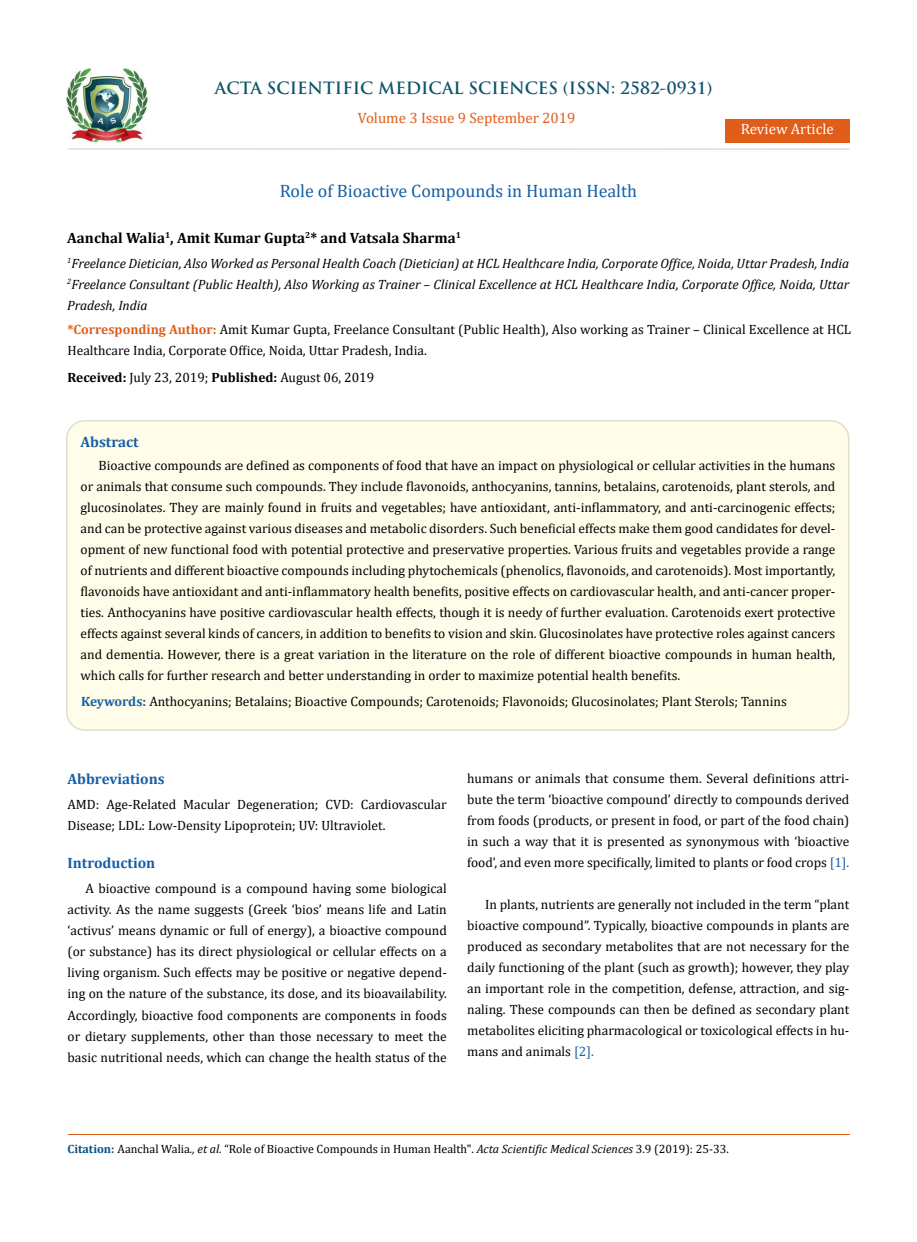
<style>
.page{position:relative;width:917px;height:1242px;background:#fff}
.page>*{position:absolute;margin:0;border:0;box-sizing:border-box;transform-origin:0 0}
.t1{font:18px "Cambria";color:#1560a6}
.t2{font:700 16.5px "Trajan Pro";color:#0e546a}
.t3{font:700 15px "Cambria";color:#000}
.t4{font:700 15px "Cambria";color:#1560a6}
.t5{font:15px "Cambria";color:#e05d1a}
.t6{font:15px "Cambria";color:#fff}
.t7{font:13.5px/21px "Cambria";color:#000;text-align:justify}
.t8{font:italic 13.5px/21px "Cambria";color:#000;text-align:justify}
.t9{font:12px "Cambria";color:#000}
.s1{font-weight:700;color:#e05d1a}
.s2{font-weight:700}
.s3{font-weight:700;color:#1560a6}
.s4{color:#1560a6}
.s5{font-weight:700;color:#035089}
.s6{font-style:italic}
</style>
<div class="page">
<img style="left:67px;top:68px;width:80px;height:74px">
<div style="left:725px;top:119px;width:124px;height:23px;background:#e05d1a"></div>
<div style="left:67px;top:421px;width:781px;height:309px;background:#fffde9;border-radius:18px"></div>
<div style="left:66px;top:420px;width:783px;height:311px;border:2px solid #e0dfcd;border-radius:18px"></div>
<hr style="left:67px;top:148px;width:782px;height:2px;background:#e0dfcd">
<hr style="left:68px;top:1134px;width:781px;height:1px;background:#e05d1a">
<p class="t2" style="left:215px;top:77px;width:499px">ACTA SCIENTIFIC MEDICAL SCIENCES (ISSN: 2582-0931)</p>
<p class="t5" style="left:358px;top:109px;width:219px">Volume 3 Issue 9 September 2019</p>
<p class="t6" style="left:740px;top:120px;width:94px">Review Article</p>
<h1 class="t1" style="left:280px;top:180px;width:359px">Role of Bioactive Compounds in Human Health</h1>
<p class="t3" style="left:67px;top:227px;width:395px">Aanchal Walia<sup>1</sup>, Amit Kumar Gupta<sup>2</sup>* and Vatsala Sharma<sup>1</sup></p>
<p class="t8" style="left:67px;top:252px;width:783px"><sup>1</sup>Freelance Dietician, Also Worked as Personal Health Coach (Dietician) at HCL Healthcare India, Corporate Office, Noida, Uttar Pradesh, India <sup>2</sup>Freelance Consultant (Public Health), Also Working as Trainer – Clinical Excellence at HCL Healthcare India, Corporate Office, Noida, Uttar Pradesh, India</p>
<p class="t7" style="left:67px;top:319px;width:785px"><span class="s1">*Corresponding Author:</span> Amit Kumar Gupta, Freelance Consultant (Public Health), Also working as Trainer – Clinical Excellence at HCL<br>Healthcare India, Corporate Office, Noida, Uttar Pradesh, India.</p>
<p class="t7" style="left:67px;top:367px;width:308px"><span class="s2">Received:</span> July 23, 2019; <span class="s2">Published:</span> August 06, 2019</p>
<p class="t4" style="left:81px;top:432px;width:60px">Abstract</p>
<p class="t7" style="left:81px;top:455px;width:756px;text-indent:18px">Bioactive compounds are defined as components of food that have an impact on physiological or cellular activities in the humans or animals that consume such compounds. They include flavonoids, anthocyanins, tannins, betalains, carotenoids, plant sterols, and glucosinolates. They are mainly found in fruits and vegetables; have antioxidant, anti-inflammatory, and anti-carcinogenic effects; and can be protective against various diseases and metabolic disorders. Such beneficial effects make them good candidates for devel&shy;opment of new functional food with potential protective and preservative properties. Various fruits and vegetables provide a range of nutrients and different bioactive compounds including phytochemicals (phenolics, flavonoids, and carotenoids). Most importantly, flavonoids have antioxidant and anti-inflammatory health benefits, positive effects on cardiovascular health, and anti-cancer proper&shy;ties. Anthocyanins have positive cardiovascular health effects, though it is needy of further evaluation. Carotenoids exert protective effects against several kinds of cancers, in addition to benefits to vision and skin. Glucosinolates have protective roles against cancers and dementia. However, there is a great variation in the literature on the role of different bioactive compounds in human health, which calls for further research and better understanding in order to maximize potential health benefits.</p>
<p class="t7" style="left:81px;top:691px;width:707px"><span class="s3">Keywords:</span> Anthocyanins; Betalains; Bioactive Compounds; Carotenoids; Flavonoids; Glucosinolates; Plant Sterols; Tannins</p>
<p class="t4" style="left:68px;top:768px;width:99px">Abbreviations</p>
<p class="t7" style="left:68px;top:793px;width:381px">AMD: Age-Related Macular Degeneration; CVD: Cardiovascular<br>Disease; LDL: Low-Density Lipoprotein; UV: Ultraviolet.</p>
<p class="t4" style="left:68px;top:852px;width:89px">Introduction</p>
<p class="t7" style="left:68px;top:878px;width:381px;text-indent:18px">A bioactive compound is a compound having some biological activity. As the name suggests (Greek ‘bios’ means life and Latin ‘activus’ means dynamic or full of energy), a bioactive compound (or substance) has its direct physiological or cellular effects on a living organism. Such effects may be positive or negative depend&shy;ing on the nature of the substance, its dose, and its bioavailability.<br>Accordingly, bioactive food components are components in foods or dietary supplements, other than those necessary to meet the basic nutritional needs, which can change the health status of the</p>
<p class="t7" style="left:467px;top:768px;width:384px">humans or animals that consume them. Several definitions attri&shy;bute the term ‘bioactive compound’ directly to compounds derived from foods (products, or present in food, or part of the food chain) in such a way that it is presented as synonymous with ‘bioactive food’, and even more specifically, limited to plants or food crops <span class="s4">[1].</span></p>
<p class="t7" style="left:467px;top:894px;width:384px;text-indent:18px">In plants, nutrients are generally not included in the term “plant bioactive compound”. Typically, bioactive compounds in plants are produced as secondary metabolites that are not necessary for the daily functioning of the plant (such as growth); however, they play an important role in the competition, defense, attraction, and sig&shy;naling. These compounds can then be defined as secondary plant metabolites eliciting pharmacological or toxicological effects in hu&shy;mans and animals <span class="s4">[2].</span></p>
<p class="t9" style="left:68px;top:1142px;width:662px"><span class="s5">Citation:</span> Aanchal Walia<span class="s6">., et al.</span> “Role of Bioactive Compounds in Human Health". <span class="s6">Acta Scientific Medical Sciences</span> 3.9 (2019): 25-33.</p>
</div>
